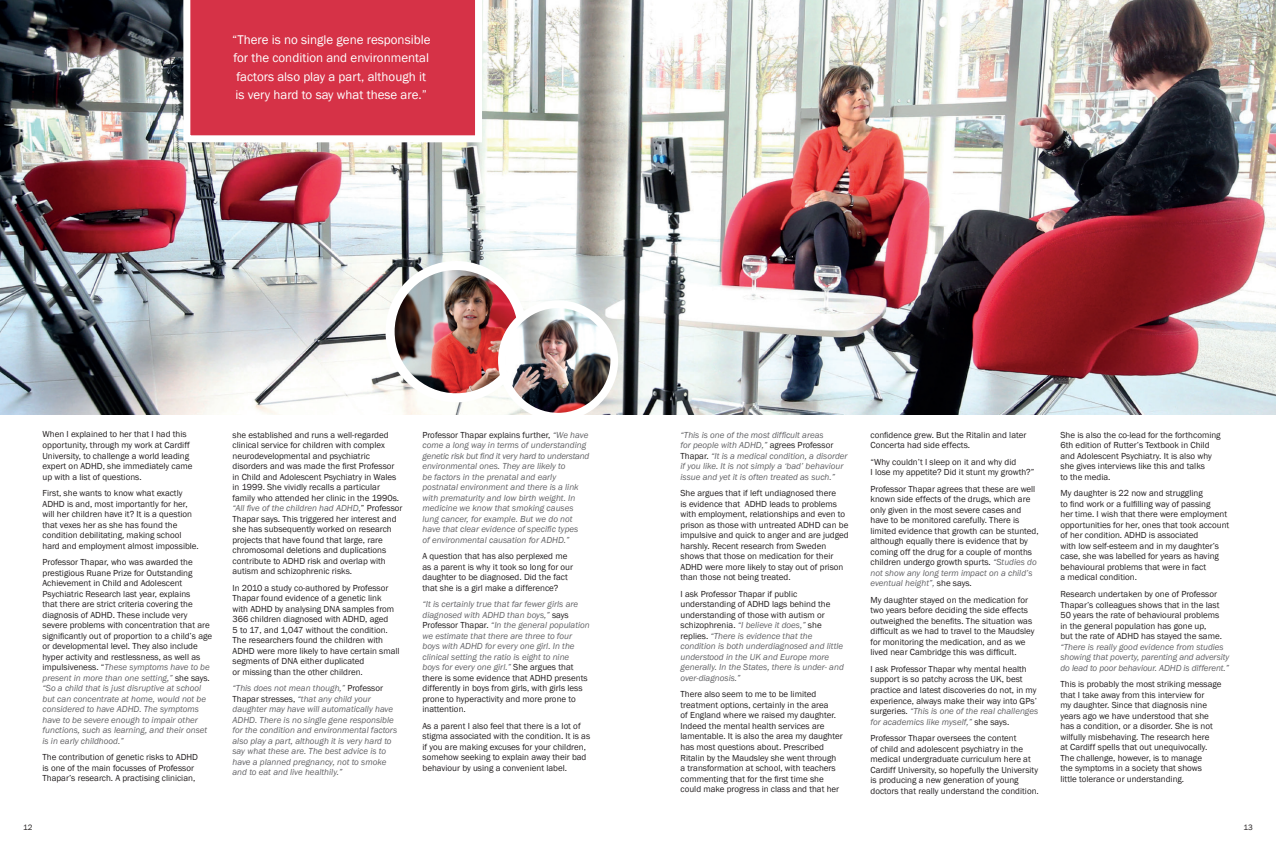
<style>
.page{position:relative;width:1276px;height:851px;background:#fff}
.page>*{position:absolute;margin:0;border:0;box-sizing:border-box;transform-origin:0 0}
.t1{font:13px/18.5px "Franklin Gothic";color:#fff}
.t2{font:9px/10.5px "Franklin Gothic";color:#231f20}
.t3{font:italic 9px/10.5px "Franklin Gothic";color:#636366}
.t4{font:8px "Franklin Gothic";color:#231f20}
.s1{font-style:italic;color:#636366}
.s2{font-style:normal;color:#231f20}
</style>
<div class="page">
<img style="left:0;top:0;width:1276px;height:414px">
<img style="left:390px;top:265px;width:132px;height:133px;border-radius:66px">
<div style="left:385px;top:261px;width:142px;height:141px;border:9px solid #fff;border-radius:50%"></div>
<img style="left:502px;top:304px;width:112px;height:112px;border-radius:56px">
<div style="left:498px;top:300px;width:120px;height:120px;border:8px solid #fff;border-radius:50%"></div>
<svg style="left:183px;top:0;width:299px;height:142px;background:#d94457"></svg>
<h1 class="t1" style="left:232px;top:30px;width:200px">“There is no single gene responsible for the condition and environmental factors also play a part, although it is very hard to say what these are.”</h1>
<p class="t2" style="left:43px;top:429px;width:152px">When I explained to her that I had this opportunity, through my work at Cardiff University, to challenge a world leading expert on ADHD, she immediately came up with a list of questions.</p>
<p class="t2" style="left:43px;top:488px;width:158px">First, she wants to know what exactly ADHD is and, most importantly for her, will her children have it? It is a question that vexes her as she has found the condition debilitating, making school hard and employment almost impossible.</p>
<p class="t2" style="left:43px;top:557px;width:171px">Professor Thapar, who was awarded the prestigious Ruane Prize for Outstanding Achievement in Child and Adolescent Psychiatric Research last year, explains<br>that there are strict criteria covering the diagnosis of ADHD. These include very severe problems with concentration that are significantly out of proportion to a child’s age or developmental level. They also include hyper activity and restlessness, as well as impulsiveness. “<span class="s1">These symptoms have to be present in more than one setting,”</span> she says. <span class="s1">“So a child that is just disruptive at school but can concentrate at home, would not be considered to have ADHD. The symptoms have to be severe enough to impair other functions, such as learning, and their onset is in early childhood.”</span></p>
<p class="t2" style="left:43px;top:752px;width:157px">The contribution of genetic risks to ADHD is one of the main focusses of Professor<br>Thapar’s research. A practising clinician,</p>
<p class="t2" style="left:232px;top:429px;width:171px">she established and runs a well-regarded clinical service for children with complex neurodevelopmental and psychiatric disorders and was made the first Professor in Child and Adolescent Psychiatry in Wales in 1999. She vividly recalls a particular family who attended her clinic in the 1990s. <span class="s1">“All five of the children had ADHD,</span>” Professor Thapar says. This triggered her interest and she has subsequently worked on research projects that have found that large, rare chromosomal deletions and duplications contribute to ADHD risk and overlap with autism and schizophrenic risks.</p>
<p class="t2" style="left:232px;top:582px;width:169px">In 2010 a study co-authored by Professor Thapar found evidence of a genetic link<br>with ADHD by analysing DNA samples from 366 children diagnosed with ADHD, aged<br>5 to 17, and 1,047 without the condition.<br>The researchers found the children with ADHD were more likely to have certain small segments of DNA either duplicated<br>or missing than the other children.</p>
<p class="t3" style="left:232px;top:683px;width:166px">“This does not mean though,” <span class="s2">Professor Thapar stresses,</span> “that any child your daughter may have will automatically have ADHD. There is no single gene responsible for the condition and environmental factors also play a part, although it is very hard to say what these are. The best advice is to have a planned pregnancy, not to smoke and to eat and live healthily.”</p>
<p class="t3" style="left:422px;top:429px;width:168px"><span class="s2">Professor Thapar explains further,</span> “We have come a long way in terms of understanding genetic risk but find it very hard to understand environmental ones. They are likely to<br>be factors in the prenatal and early postnatal environment and there is a link with prematurity and low birth weight. In medicine we know that smoking causes lung cancer, for example. But we do not have that clear evidence of specific types<br>of environmental causation for ADHD.”</p>
<p class="t2" style="left:422px;top:551px;width:152px">A question that has also perplexed me as a parent is why it took so long for our daughter to be diagnosed. Did the fact that she is a girl make a difference?</p>
<p class="t3" style="left:422px;top:599px;width:169px">“It is certainly true that far fewer girls are diagnosed with ADHD than boys,” <span class="s2">says Professor Thapar.</span> “In the general population we estimate that there are three to four boys with ADHD for every one girl. In the clinical setting the ratio is eight to nine<br>boys for every one girl.” <span class="s2">She argues that there is some evidence that ADHD presents differently in boys from girls, with girls less prone to hyperactivity and more prone to inattention.</span></p>
<p class="t2" style="left:422px;top:720px;width:169px">As a parent I also feel that there is a lot of stigma associated with the condition. It is as if you are making excuses for your children, somehow seeking to explain away their bad behaviour by using a convenient label.</p>
<p class="t3" style="left:680px;top:429px;width:169px">“This is one of the most difficult areas<br>for people with ADHD,” <span class="s2">agrees Professor Thapar.</span> “It is a medical condition, a disorder if you like. It is not simply a ‘bad’ behaviour issue and yet it is often treated as such.”</p>
<p class="t2" style="left:680px;top:488px;width:170px">She argues that if left undiagnosed there<br>is evidence that ADHD leads to problems with employment, relationships and even to prison as those with untreated ADHD can be impulsive and quick to anger and are judged harshly. Recent research from Sweden shows that those on medication for their ADHD were more likely to stay out of prison than those not being treated.</p>
<p class="t3" style="left:680px;top:588px;width:165px"><span class="s2">I ask Professor Thapar if public understanding of ADHD lags behind the understanding of those with autism or schizophrenia.</span> “I believe it does,” <span class="s2">she replies.</span> “There is evidence that the condition is both underdiagnosed and little understood in the UK and Europe more generally. In the States, there is under- and over-diagnosis.”</p>
<p class="t2" style="left:680px;top:689px;width:164px">There also seem to me to be limited treatment options, certainly in the area<br>of England where we raised my daughter.<br>Indeed the mental health services are lamentable. It is also the area my daughter has most questions about. Prescribed Ritalin by the Maudsley she went through a transformation at school, with teachers commenting that for the first time she could make progress in class and that her</p>
<p class="t2" style="left:870px;top:429px;width:157px">confidence grew. But the Ritalin and later<br>Concerta had side effects.</p>
<p class="t2" style="left:870px;top:456px;width:165px">“Why couldn’t I sleep on it and why did<br>I lose my appetite? Did it stunt my growth?”</p>
<p class="t2" style="left:870px;top:483px;width:170px">Professor Thapar agrees that these are well known side effects of the drugs, which are only given in the most severe cases and have to be monitored carefully. There is limited evidence that growth can be stunted, although equally there is evidence that by coming off the drug for a couple of months children undergo growth spurts. <span class="s1">“Studies do not show any long term impact on a child’s eventual height”,</span> she says.</p>
<p class="t2" style="left:870px;top:594px;width:165px">My daughter stayed on the medication for two years before deciding the side effects outweighed the benefits. The situation was difficult as we had to travel to the Maudsley for monitoring the medication, and as we lived near Cambridge this was difficult.</p>
<p class="t2" style="left:870px;top:663px;width:169px">I ask Professor Thapar why mental health support is so patchy across the UK, best practice and latest discoveries do not, in my experience, always make their way into GPs’ surgeries. <span class="s1">“This is one of the real challenges for academics like myself,”</span> she says.</p>
<p class="t2" style="left:870px;top:732px;width:170px">Professor Thapar oversees the content<br>of child and adolescent psychiatry in the medical undergraduate curriculum here at Cardiff University, so hopefully the University is producing a new generation of young doctors that really understand the condition.</p>
<p class="t2" style="left:1060px;top:429px;width:162px">She is also the co-lead for the forthcoming 6th edition of Rutter’s Textbook in Child and Adolescent Psychiatry. It is also why she gives interviews like this and talks<br>to the media.</p>
<p class="t2" style="left:1060px;top:488px;width:170px">My daughter is 22 now and struggling<br>to find work or a fulfilling way of passing<br>her time. I wish that there were employment opportunities for her, ones that took account of her condition. ADHD is associated<br>with low self-esteem and in my daughter’s case, she was labelled for years as having behavioural problems that were in fact<br>a medical condition.</p>
<p class="t2" style="left:1060px;top:589px;width:163px">Research undertaken by one of Professor Thapar’s colleagues shows that in the last 50 years the rate of behavioural problems in the general population has gone up,<br>but the rate of ADHD has stayed the same.</p>
<p class="t3" style="left:1060px;top:641px;width:170px">“There is really good evidence from studies showing that poverty, parenting and adversity do lead to poor behaviour. ADHD is different.”</p>
<p class="t2" style="left:1060px;top:679px;width:163px">This is probably the most striking message that I take away from this interview for<br>my daughter. Since that diagnosis nine years ago we have understood that she has a condition, or a disorder. She is not wilfully misbehaving. The research here<br>at Cardiff spells that out unequivocally.<br>The challenge, however, is to manage<br>the symptoms in a society that shows<br>little tolerance or understanding.</p>
<p class="t4" style="left:23px;top:821px;width:11px">12</p>
<p class="t4" style="left:1243px;top:821px;width:11px">13</p>
</div>
